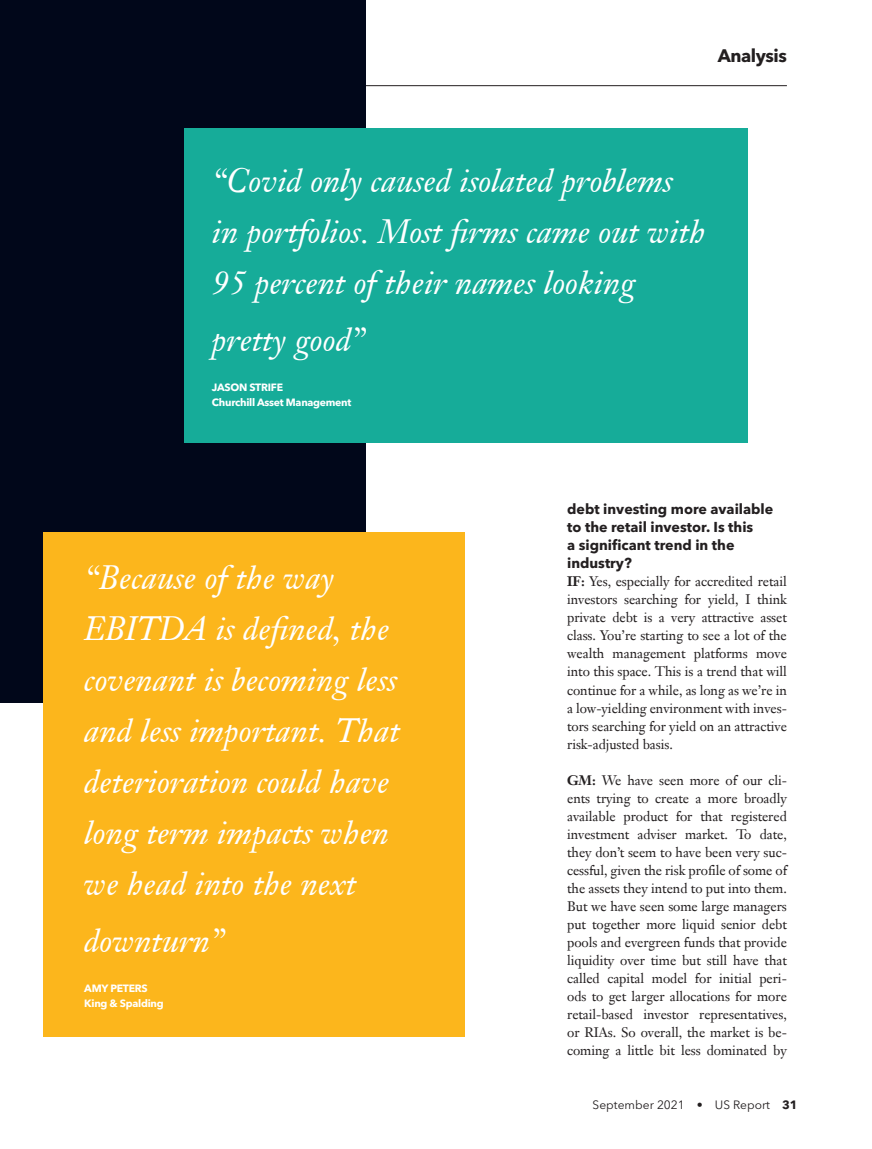
<style>
.page{position:relative;width:872px;height:1149px;background:#fff}
.page>*{position:absolute;margin:0;border:0;box-sizing:border-box;transform-origin:0 0}
.J2_Analysis_Quote_la{font:italic 33px/51px "Janson Text LT Pro";color:#fff}
.t1{font:700 18px "Avenir Next LT Pro";letter-spacing:-.025em;color:#231f20}
.E_Analysis_Q_A_Quest{font:700 14.25px/18px "Avenir Next LT Pro";color:#231f20}
.F_Analysis_Body_NO_i{font:13.5px/18px "Janson Text LT Pro";letter-spacing:-.005em;color:#231f20;text-align:justify}
.t2{font:12px "Avenir Next LT Pro";color:#231f20}
.M_Analysis_quote_Com{font:700 10.5px "Avenir Next LT Pro";letter-spacing:-.025em;color:#fff}
.K_Analysis_quote_nam{font:700 10.5px "Avenir Next LT Pro";letter-spacing:-.025em;color:#fff}
.s1{font-weight:700}
</style>
<div class="page">
<hr style="left:0;top:85px;width:787px;height:1px;background:#231f20">
<div style="left:0;top:0;width:365px;height:702px;background:#01071a"></div>
<div style="left:43px;top:532px;width:422px;height:504px;background:#fcb61c"></div>
<div style="left:184px;top:128px;width:564px;height:314px;background:#16ac99"></div>
<h2 class="t1" style="left:717px;top:45px;width:71px">Analysis</h2>
<p class="J2_Analysis_Quote_la" style="left:212px;top:155px;width:495px">“Covid only caused isolated problems in portfolios. Most firms came out with<br>95 percent of their names looking</p>
<p class="J2_Analysis_Quote_la" style="left:212px;top:314px;width:155px">pretty good”</p>
<p class="K_Analysis_quote_nam" style="left:212px;top:381px;width:73px">JASON STRIFE</p>
<p class="M_Analysis_quote_Com" style="left:212px;top:396px;width:141px">Churchill Asset Management</p>
<p class="J2_Analysis_Quote_la" style="left:84px;top:551px;width:317px">“Because of the way<br>EBITDA is defined, the covenant is becoming less and less important. That deterioration could have long term impacts when we head into the next</p>
<p class="J2_Analysis_Quote_la" style="left:84px;top:914px;width:142px">downturn”</p>
<p class="K_Analysis_quote_nam" style="left:84px;top:981px;width:65px">AMY PETERS</p>
<p class="M_Analysis_quote_Com" style="left:84px;top:996px;width:81px">King &amp; Spalding</p>
<p class="E_Analysis_Q_A_Quest" style="left:567px;top:500px;width:208px">debt investing more available to the retail investor. Is this<br>a significant trend in the industry?</p>
<p class="F_Analysis_Body_NO_i" style="left:567px;top:572px;width:221px"><span class="s1">IF:</span> Yes, especially for accredited retail investors searching for yield, I think private debt is a very attractive asset class. You’re starting to see a lot of the wealth management platforms move into this space. This is a trend that will continue for a while, as long as we’re in a low-yielding environment with inves&shy;tors searching for yield on an attractive risk-adjusted basis.</p>
<p class="F_Analysis_Body_NO_i" style="left:567px;top:770px;width:221px"><span class="s1">GM:</span> We have seen more of our cli&shy;ents trying to create a more broadly available product for that registered investment adviser market. To date, they don’t seem to have been very suc&shy;cessful, given the risk profile of some of the assets they intend to put into them.<br>But we have seen some large managers put together more liquid senior debt pools and evergreen funds that provide liquidity over time but still have that called capital model for initial peri&shy;ods to get larger allocations for more retail-based investor representatives, or RIAs. So overall, the market is be&shy;coming a little bit less dominated by</p>
<p class="t2" style="left:592px;top:1097px;width:206px">September 2021 • US Report <span class="s1">31</span></p>
</div>
